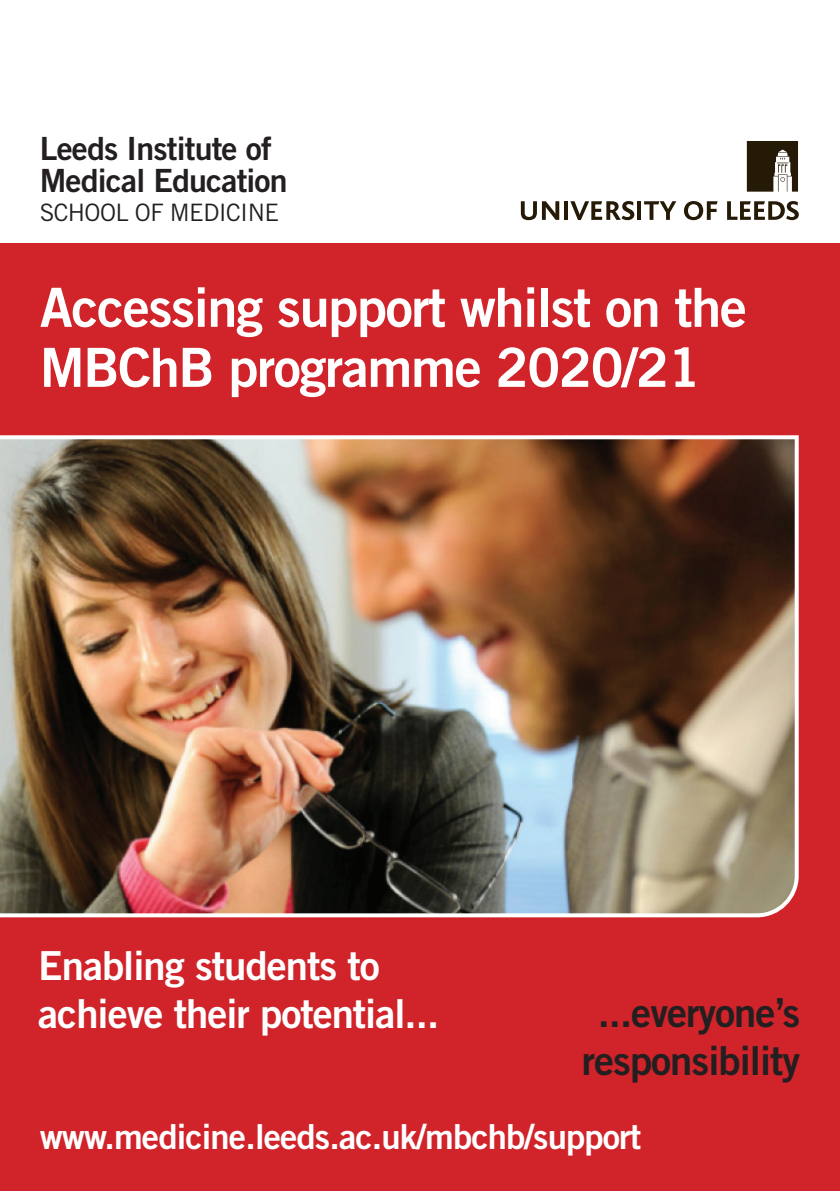
<style>
.page{position:relative;width:840px;height:1191px;background:#fff}
.page>*{position:absolute;margin:0;border:0;box-sizing:border-box;transform-origin:0 0}
.t1{font:54px/60px "Trade Gothic LT Std Bd 2";letter-spacing:-.025em;color:#fff}
.t2{font:40px "Trade Gothic LT Std Bd 2";letter-spacing:-.025em;color:#fff}
.t3{font:40px "Trade Gothic LT Std Bd 2";letter-spacing:-.025em;color:#231f20}
.t4{font:34.6px "Trade Gothic LT Std Bd 2";letter-spacing:-.025em;color:#fff}
.t5{font:32px "Trade Gothic LT Std Bd 2";letter-spacing:-.025em;color:#231f20}
.t6{font:24px "Trade Gothic LT Std";letter-spacing:-.025em;color:#231f20}
</style>
<div class="page">
<div style="left:0;top:244px;width:839px;height:947px;background:#d1232a"></div>
<svg style="left:746px;top:141px;width:51px;height:51px"></svg>
<svg style="left:520px;top:201px;width:39px;height:19px"></svg>
<hr style="left:564px;top:201px;width:4px;height:19px;background:#251a05">
<svg style="left:570px;top:201px;width:64px;height:19px"></svg>
<hr style="left:637px;top:201px;width:4px;height:19px;background:#251a05">
<svg style="left:644px;top:201px;width:32px;height:19px"></svg>
<svg style="left:684px;top:201px;width:33px;height:19px"></svg>
<svg style="left:727px;top:201px;width:71px;height:19px"></svg>
<img style="left:0;top:435px;width:799px;height:483px">
<p class="t5" style="left:40px;top:129px;width:233px">Leeds Institute of</p>
<p class="t5" style="left:40px;top:161px;width:249px">Medical Education</p>
<p class="t6" style="left:40px;top:198px;width:241px">SCHOOL OF MEDICINE</p>
<p class="t1" style="left:40px;top:277px;width:708px">Accessing support whilst on the<br>MBChB programme 2020/21</p>
<p class="t2" style="left:38px;top:941px;width:342px">Enabling students to</p>
<p class="t2" style="left:38px;top:989px;width:402px">achieve their potential...</p>
<p class="t3" style="left:597px;top:988px;width:204px">...everyone’s</p>
<p class="t3" style="left:581px;top:1036px;width:220px">responsibility</p>
<p class="t4" style="left:40px;top:1115px;width:602px">www.medicine.leeds.ac.uk/mbchb/support</p>
</div>
